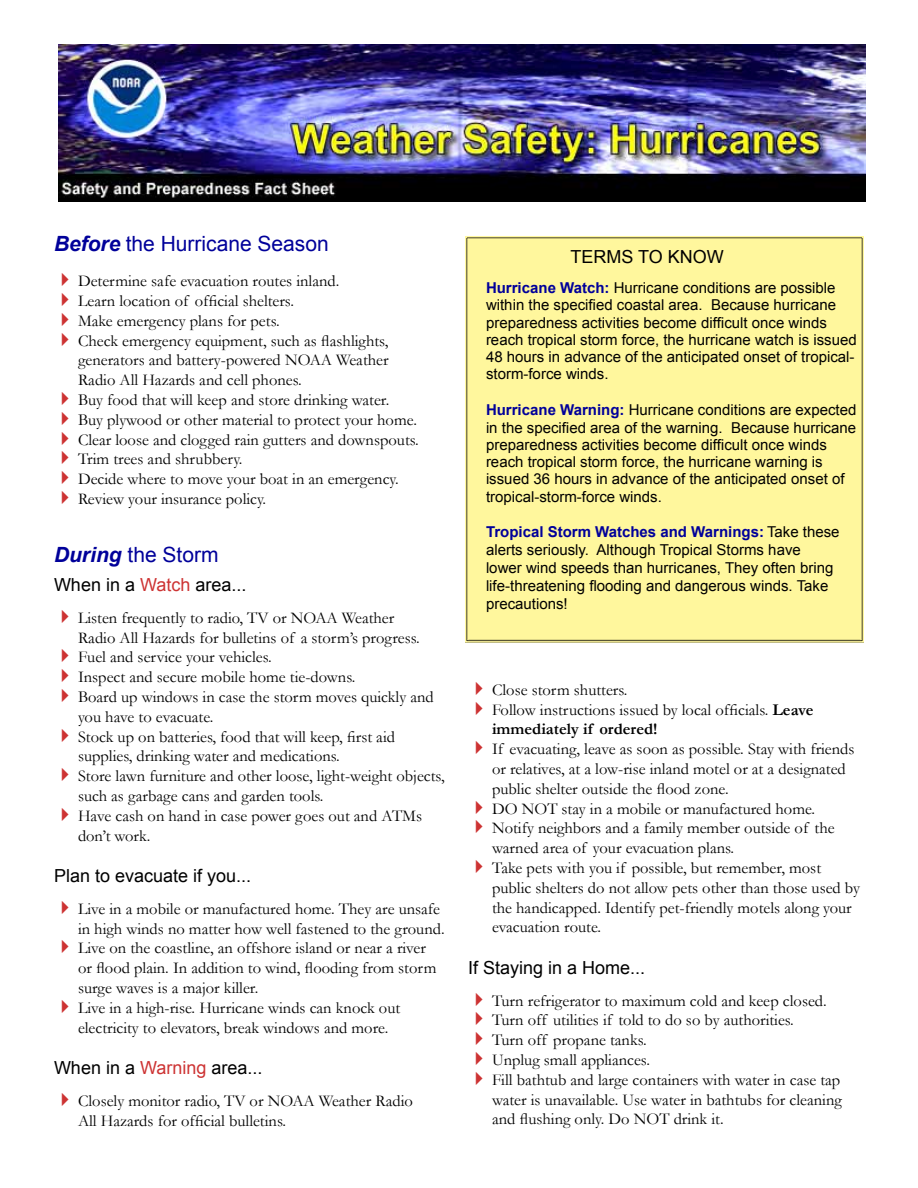
<style>
.page{position:relative;width:918px;height:1188px;background:#fff}
.page>*{position:absolute;margin:0;border:0;box-sizing:border-box;transform-origin:0 0}
.t1{font:21px "Arial";color:#00009a}
.t2{font:18px "Arial";color:#000}
.t3{font:16.5px/19.8px "Garamond";color:#000}
.t4{font:15px/17.2px "Arial";color:#000}
.s1{font-weight:700;font-style:italic}
.s2{color:#cd3333}
.s3{font-weight:700;color:#00009a}
.s4{font-weight:700}
</style>
<div class="page">
<div style="left:465px;top:236px;width:399px;height:407px;background:#fff79d"></div>
<img style="left:58px;top:44px;width:808px;height:157px">
<p class="t1" style="left:54px;top:230px;width:276px"><span class="s1">Before</span> the Hurricane Season</p>
<p class="t3" style="left:78px;top:271px;width:342px">Determine safe evacuation routes inland.<br>Learn location of official shelters.<br>Make emergency plans for pets.<br>Check emergency equipment, such as flashlights, generators and battery-powered NOAA Weather Radio All Hazards and cell phones.<br>Buy food that will keep and store drinking water.<br>Buy plywood or other material to protect your home.<br>Clear loose and clogged rain gutters and downspouts.<br>Trim trees and shrubbery.<br>Decide where to move your boat in an emergency.<br>Review your insurance policy.</p>
<p class="t1" style="left:54px;top:541px;width:166px"><span class="s1">During</span> the Storm</p>
<p class="t2" style="left:54px;top:573px;width:194px">When in a <span class="s2">Watch</span> area...</p>
<p class="t3" style="left:78px;top:607px;width:368px">Listen frequently to radio, TV or NOAA Weather<br>Radio All Hazards for bulletins of a storm’s progress.<br>Fuel and service your vehicles.<br>Inspect and secure mobile home tie-downs.<br>Board up windows in case the storm moves quickly and you have to evacuate.<br>Stock up on batteries, food that will keep, first aid supplies, drinking water and medications.<br>Store lawn furniture and other loose, light-weight objects, such as garbage cans and garden tools.<br>Have cash on hand in case power goes out and ATMs don’t work.</p>
<p class="t2" style="left:54px;top:864px;width:199px">Plan to evacuate if you...</p>
<p class="t3" style="left:78px;top:898px;width:368px">Live in a mobile or manufactured home. They are unsafe in high winds no matter how well fastened to the ground.<br>Live on the coastline, an offshore island or near a river<br>or flood plain. In addition to wind, flooding from storm surge waves is a major killer.<br>Live in a high-rise. Hurricane winds can knock out electricity to elevators, break windows and more.</p>
<p class="t2" style="left:54px;top:1056px;width:210px">When in a <span class="s2">Warning</span> area...</p>
<p class="t3" style="left:78px;top:1090px;width:336px">Closely monitor radio, TV or NOAA Weather Radio<br>All Hazards for official bulletins.</p>
<p class="t2" style="left:570px;top:245px;width:155px">TERMS TO KNOW</p>
<p class="t4" style="left:486px;top:279px;width:372px"><span class="s3">Hurricane Watch:</span> Hurricane conditions are possible within the specified coastal area. Because hurricane preparedness activities become difficult once winds reach tropical storm force, the hurricane watch is issued 48 hours in advance of the anticipated onset of tropical&shy;storm-force winds.</p>
<p class="t4" style="left:486px;top:402px;width:372px"><span class="s3">Hurricane Warning:</span> Hurricane conditions are expected in the specified area of the warning. Because hurricane preparedness activities become difficult once winds reach tropical storm force, the hurricane warning is issued 36 hours in advance of the anticipated onset of tropical-storm-force winds.</p>
<p class="t4" style="left:486px;top:523px;width:355px;line-height:18px"><span class="s3">Tropical Storm Watches and Warnings:</span> Take these alerts seriously. Although Tropical Storms have lower wind speeds than hurricanes, They often bring life-threatening flooding and dangerous winds. Take precautions!</p>
<p class="t3" style="left:492px;top:679px;width:323px">Close storm shutters.<br>Follow instructions issued by local officials. <span class="s4">Leave immediately if ordered!</span></p>
<p class="t3" style="left:492px;top:739px;width:369px">If evacuating, leave as soon as possible. Stay with friends or relatives, at a low-rise inland motel or at a designated public shelter outside the flood zone.<br>DO NOT stay in a mobile or manufactured home.<br>Notify neighbors and a family member outside of the warned area of your evacuation plans.<br>Take pets with you if possible, but remember, most public shelters do not allow pets other than those used by the handicapped. Identify pet-friendly motels along your evacuation route.</p>
<p class="t2" style="left:468px;top:956px;width:179px">If Staying in a Home...</p>
<p class="t3" style="left:492px;top:990px;width:351px">Turn refrigerator to maximum cold and keep closed.<br>Turn off utilities if told to do so by authorities.<br>Turn off propane tanks.<br>Unplug small appliances.<br>Fill bathtub and large containers with water in case tap water is unavailable. Use water in bathtubs for cleaning and flushing only. Do NOT drink it.</p>
</div>
